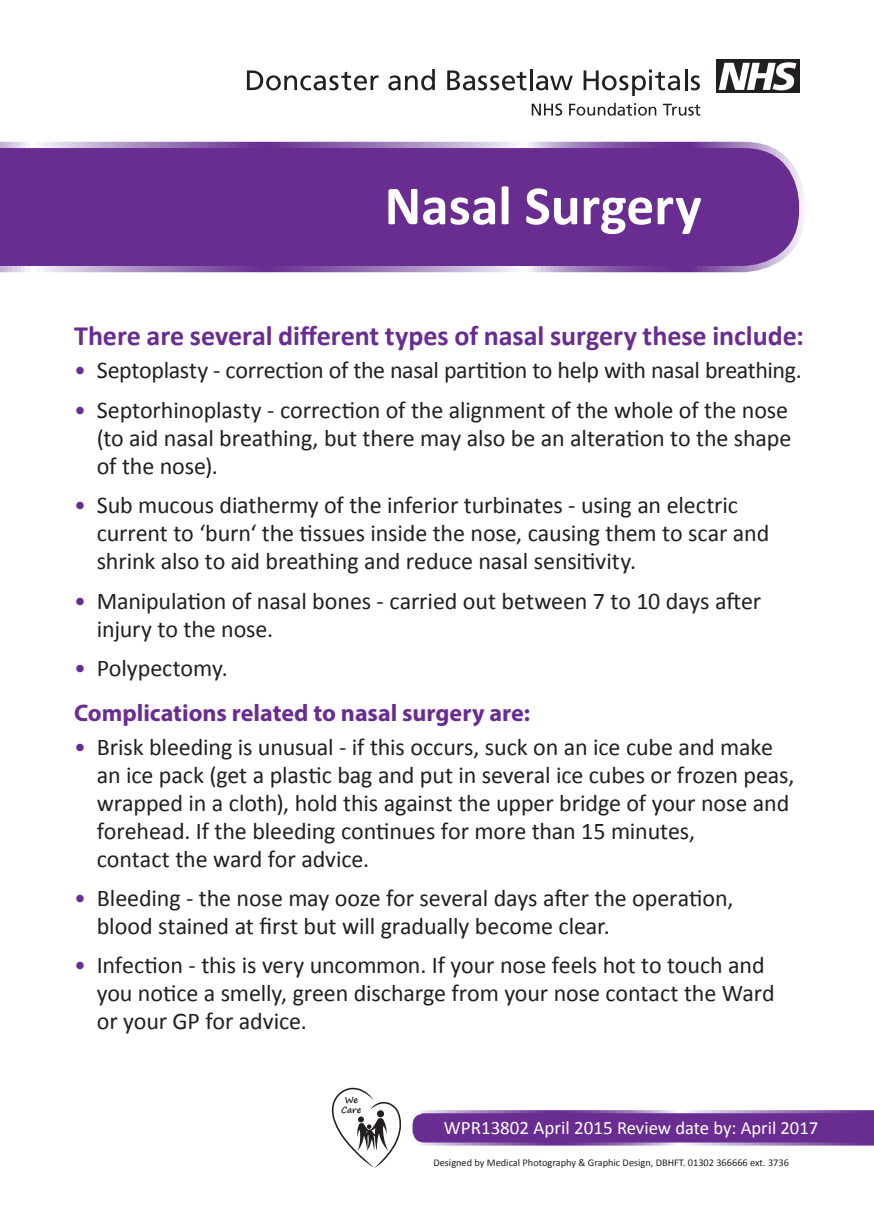
<style>
.page{position:relative;width:874px;height:1225px;background:#fff}
.page>*{position:absolute;margin:0;border:0;box-sizing:border-box;transform-origin:0 0}
.t1{font:700 55.6px "Calibri";color:#fff}
.t2{font:700 28px "Calibri";color:#692c91}
.t3{font:24px/28px "Calibri";letter-spacing:-.005em;color:#231f20}
.t4{font:700 24px "Myriad Pro";color:#692c91}
.t5{font:18.6px "Calibri";color:#fff}
.t6{font:10.4px "Calibri";color:#231f20}
.t7{font:700 8.8px/10.4px "Segoe Print";letter-spacing:-.01em;color:#231f20;text-align:center}
.s1{color:#692c91}
.s2{font-size:19px}
</style>
<div class="page">
<svg style="left:0;top:142px;width:804px;height:130px;background:#713797"></svg>
<svg style="left:247px;top:70px;width:131px;height:20px"></svg>
<svg style="left:388px;top:69px;width:46px;height:21px"></svg>
<svg style="left:447px;top:70px;width:79px;height:20px"></svg>
<hr style="left:529px;top:69px;width:3px;height:21px;background:#231f20">
<svg style="left:535px;top:75px;width:37px;height:15px"></svg>
<svg style="left:583px;top:70px;width:96px;height:26px"></svg>
<hr style="left:684px;top:69px;width:3px;height:21px;background:#231f20">
<svg style="left:690px;top:75px;width:9px;height:15px"></svg>
<div style="left:716px;top:60px;width:83px;height:33px;background:#231f20"></div>
<svg style="left:718px;top:62px;width:78px;height:28px"></svg>
<svg style="left:531px;top:103px;width:31px;height:13px"></svg>
<svg style="left:569px;top:103px;width:87px;height:13px"></svg>
<svg style="left:662px;top:104px;width:38px;height:12px"></svg>
<svg style="left:331px;top:1087px;width:70px;height:81px"></svg>
<svg style="left:412px;top:1110px;width:461px;height:35px;background:#733b98"></svg>
<p class="t1" style="left:384px;top:170px;width:318px">Nasal Surgery</p>
<p class="t2" style="left:74px;top:317px;width:731px">There are several different types of nasal surgery these include:</p>
<p class="t3" style="left:74px;top:356px;width:728px"><span class="s1">•</span> Septoplasty - correction of the nasal partition to help with nasal breathing.</p>
<p class="t3" style="left:97px;top:396px;width:695px;text-indent:-23px"><span class="s1">•</span> Septorhinoplasty - correction of the alignment of the whole of the nose (to aid nasal breathing, but there may also be an alteration to the shape of the nose).</p>
<p class="t3" style="left:97px;top:491px;width:673px;text-indent:-23px"><span class="s1">•</span> Sub mucous diathermy of the inferior turbinates - using an electric current to ‘burn‘ the tissues inside the nose, causing them to scar and shrink also to aid breathing and reduce nasal sensitivity.</p>
<p class="t3" style="left:97px;top:586px;width:665px;text-indent:-23px"><span class="s1">•</span> Manipulation of nasal bones - carried out between 7 to 10 days after injury to the nose.</p>
<p class="t3" style="left:74px;top:654px;width:155px"><span class="s1">•</span> Polypectomy.</p>
<p class="t4" style="left:74px;top:697px;width:457px">Complications related to nasal surgery are:</p>
<p class="t3" style="left:97px;top:732px;width:698px;text-indent:-23px"><span class="s1">•</span> Brisk bleeding is unusual - if this occurs, suck on an ice cube and make an ice pack (get a plastic bag and put in several ice cubes or frozen peas, wrapped in a cloth), hold this against the upper bridge of your nose and forehead. If the bleeding continues for more than 15 minutes,<br>contact the ward for advice.</p>
<p class="t3" style="left:97px;top:884px;width:637px;text-indent:-23px"><span class="s1">•</span> Bleeding - the nose may ooze for several days after the operation, blood stained at first but will gradually become clear.</p>
<p class="t3" style="left:97px;top:951px;width:679px;text-indent:-23px"><span class="s1">•</span> Infection - this is very uncommon. If your nose feels hot to touch and you notice a smelly, green discharge from your nose contact the Ward or your GP for advice.</p>
<p class="t7" style="left:341px;top:1094px;width:22px">We<br>Care</p>
<p class="t5" style="left:443px;top:1115px;width:375px"><span class="s2">WPR13802 April 2015</span> Review date by: April 2017</p>
<p class="t6" style="left:433px;top:1155px;width:357px">Designed by Medical Photography &amp; Graphic Design, DBHFT. 01302 366666 ext. 3736</p>
</div>
